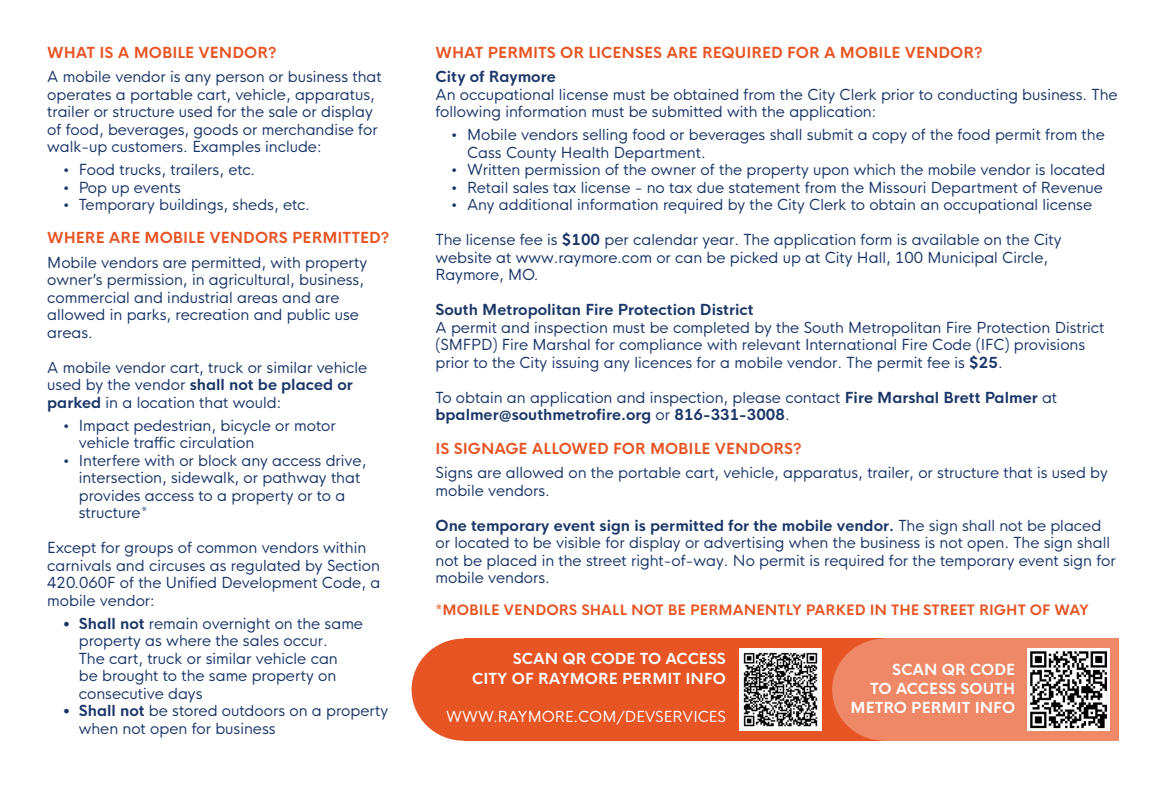
<style>
.page{position:relative;width:1166px;height:788px;background:#fff}
.page>*{position:absolute;margin:0;border:0;box-sizing:border-box;transform-origin:0 0}
.t1{font:14.88px/17.5px "HK Nova Regular R";color:#1a3668}
.t2{font:14.88px "HK Nova Bold R";color:#e75525}
.t3{font:14.88px "HK Nova Bold R";color:#1a3668}
.t4{font:14.88px/19.2px "HK Nova Bold R";color:#fff;text-align:right}
.t5{font:14.88px "HK Nova Regular R";color:#fff}
.t6{font:14px "HK Nova Bold R";color:#e75525}
.s1{font-family:"HK Nova Bold R"}
.s2{font-family:"HK Nova Regular R"}
</style>
<div class="page">
<div style="left:464px;top:638px;width:419px;height:102px;background:#e75525"></div>
<div style="left:832px;top:638px;width:104px;height:102px;background:#ee8867;border-radius:50%"></div>
<div style="left:411px;top:638px;width:105px;height:102px;background:#e75525;border-radius:50%"></div>
<img style="left:739px;top:648px;width:82px;height:82px">
<div style="left:884px;top:638px;width:234px;height:102px;background:#ee8867"></div>
<img style="left:1028px;top:648px;width:81px;height:82px">
<p class="t2" style="left:47px;top:40px;width:231px">WHAT IS A MOBILE VENDOR?</p>
<p class="t1" style="left:47px;top:67px;width:336px">A mobile vendor is any person or business that operates a portable cart, vehicle, apparatus, trailer or structure used for the sale or display of food, beverages, goods or merchandise for walk-up customers. Examples include:</p>
<p class="t1" style="left:63px;top:159px;width:194px">• Food trucks, trailers, etc.</p>
<p class="t1" style="left:63px;top:177px;width:119px">• Pop up events</p>
<p class="t1" style="left:63px;top:194px;width:248px">• Temporary buildings, sheds, etc.</p>
<p class="t2" style="left:47px;top:224px;width:343px">WHERE ARE MOBILE VENDORS PERMITTED?</p>
<p class="t1" style="left:47px;top:252px;width:321px">Mobile vendors are permitted, with property owner’s permission, in agricultural, business, commercial and industrial areas and are allowed in parks, recreation and public use areas.</p>
<p class="t1" style="left:47px;top:357px;width:321px">A mobile vendor cart, truck or similar vehicle used by the vendor <span class="s1">shall not be placed or parked</span> in a location that would:</p>
<p class="t1" style="left:79px;top:415px;width:258px;text-indent:-16px">• Impact pedestrian, bicycle or motor vehicle traffic circulation</p>
<p class="t1" style="left:79px;top:450px;width:289px;text-indent:-16px">• Interfere with or block any access drive, intersection, sidewalk, or pathway that provides access to a property or to a structure*</p>
<p class="t1" style="left:47px;top:537px;width:334px">Except for groups of common vendors within carnivals and circuses as regulated by Section 420.060F of the Unified Development Code, a mobile vendor:</p>
<p class="t1" style="left:79px;top:612px;width:286px;text-indent:-16px"><span class="s1">• Shall not</span> remain overnight on the same property as where the sales occur.<br>The cart, truck or similar vehicle can<br>be brought to the same property on consecutive days</p>
<p class="t1" style="left:79px;top:700px;width:311px;text-indent:-16px"><span class="s1">• Shall not</span> be stored outdoors on a property when not open for business</p>
<p class="t2" style="left:435px;top:40px;width:548px">WHAT PERMITS OR LICENSES ARE REQUIRED FOR A MOBILE VENDOR?</p>
<p class="t3" style="left:435px;top:64px;width:122px">City of Raymore</p>
<p class="t1" style="left:435px;top:84px;width:683px">An occupational license must be obtained from the City Clerk prior to conducting business. The following information must be submitted with the application:</p>
<p class="t1" style="left:467px;top:124px;width:639px;text-indent:-16px">• Mobile vendors selling food or beverages shall submit a copy of the food permit from the<br>Cass County Health Department.</p>
<p class="t1" style="left:451px;top:159px;width:655px">• Written permission of the owner of the property upon which the mobile vendor is located</p>
<p class="t1" style="left:451px;top:177px;width:653px">• Retail sales tax license - no tax due statement from the Missouri Department of Revenue</p>
<p class="t1" style="left:451px;top:194px;width:642px">• Any additional information required by the City Clerk to obtain an occupational license</p>
<p class="t1" style="left:435px;top:229px;width:627px">The license fee is <span class="s1">$100</span> per calendar year. The application form is available on the City website at www.raymore.com or can be picked up at City Hall, 100 Municipal Circle,<br>Raymore, MO.</p>
<p class="t3" style="left:435px;top:297px;width:320px">South Metropolitan Fire Protection District</p>
<p class="t1" style="left:435px;top:317px;width:670px">A permit and inspection must be completed by the South Metropolitan Fire Protection District (SMFPD) Fire Marshal for compliance with relevant International Fire Code (IFC) provisions prior to the City issuing any licences for a mobile vendor. The permit fee is <span class="s1">$25</span>.</p>
<p class="t1" style="left:435px;top:387px;width:623px">To obtain an application and inspection, please contact <span class="s1">Fire Marshal Brett Palmer</span> at</p>
<p class="t3" style="left:435px;top:402px;width:356px">bpalmer@southmetrofire.org <span class="s2">or</span> 816-331-3008<span class="s2">.</span></p>
<p class="t2" style="left:435px;top:436px;width:368px">IS SIGNAGE ALLOWED FOR MOBILE VENDORS?</p>
<p class="t1" style="left:435px;top:462px;width:673px">Signs are allowed on the portable cart, vehicle, apparatus, trailer, or structure that is used by mobile vendors.</p>
<p class="t1" style="left:435px;top:515px;width:682px"><span class="s1">One temporary event sign is permitted for the mobile vendor.</span> The sign shall not be placed or located to be visible for display or advertising when the business is not open. The sign shall not be placed in the street right-of-way. No permit is required for the temporary event sign for mobile vendors.</p>
<p class="t6" style="left:435px;top:597px;width:655px">*MOBILE VENDORS SHALL NOT BE PERMANENTLY PARKED IN THE STREET RIGHT OF WAY</p>
<p class="t4" style="left:513px;top:647px;width:215px">SCAN QR CODE TO ACCESS</p>
<p class="t4" style="left:472px;top:667px;width:255px">CITY OF RAYMORE PERMIT INFO</p>
<p class="t5" style="left:446px;top:703px;width:281px">WWW.RAYMORE.COM/DEVSERVICES</p>
<p class="t4" style="left:850px;top:658px;width:166px">SCAN QR CODE<br>TO ACCESS SOUTH<br>METRO PERMIT INFO</p>
</div>
